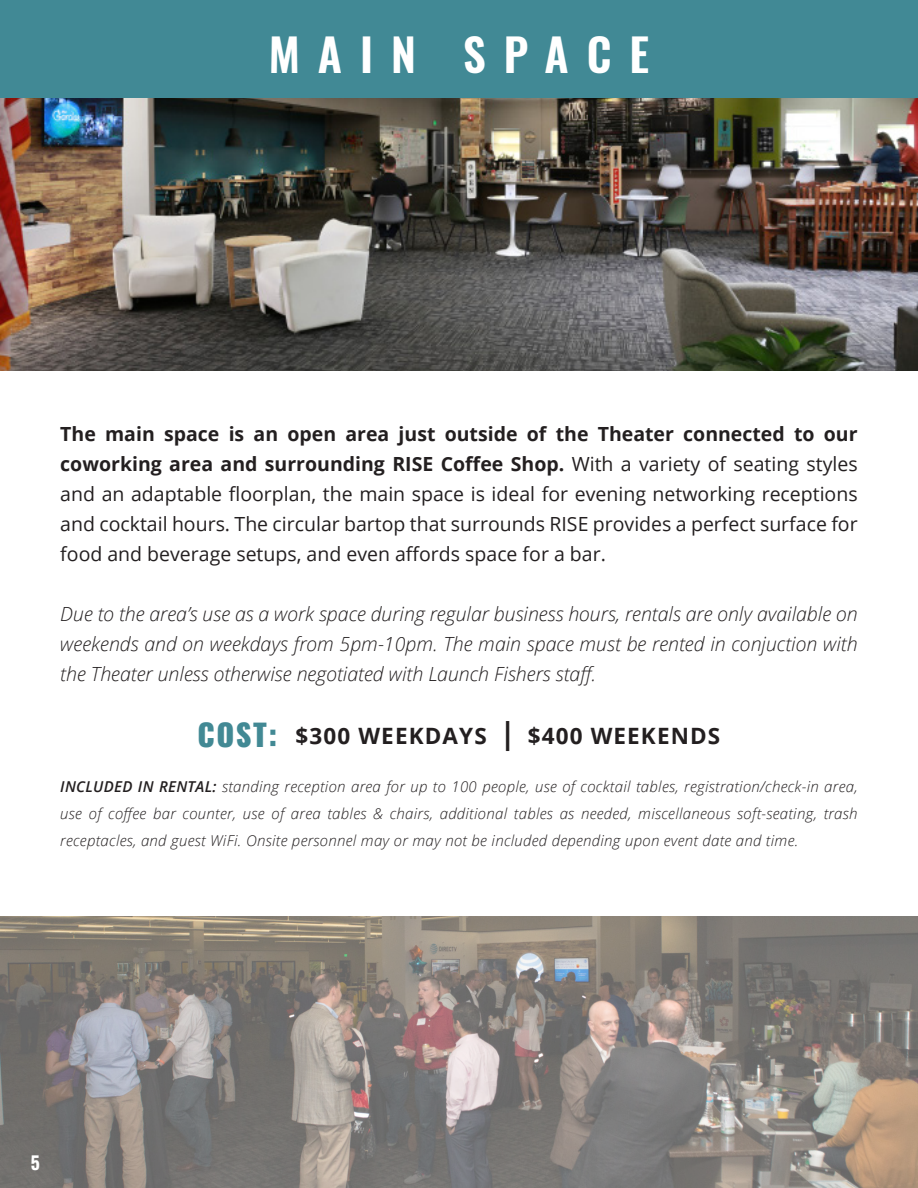
<style>
.page{position:relative;width:918px;height:1188px;background:#fff}
.page>*{position:absolute;margin:0;border:0;box-sizing:border-box;transform-origin:0 0}
.t1{font:600 45px "Oswald";letter-spacing:.4em;color:#fff}
.t2{font:700 22.5px "Open Sans";letter-spacing:.05em;color:#231f20}
.t3{font:19.5px/30px "Open Sans";color:#231f20;text-align:justify}
.t4{font:italic 300 19.5px/30px "Open Sans";color:#231f20;text-align:justify}
.t5{font:700 18px "Oswald";color:#fff}
.t6{font:italic 300 15px/27px "Open Sans";letter-spacing:.02em;color:#231f20;text-align:justify}
.s1{font-weight:700}
.s2{font-family:"Oswald";font-weight:800;font-size:30px;color:#428994}
.s3{font-size:30px}
.s4{font-weight:600}
</style>
<div class="page">
<img style="left:0;top:916px;width:918px;height:272px">
<div style="left:0;top:0;width:918px;height:99px;background:#418995"></div>
<img style="left:0;top:99px;width:918px;height:272px">
<p class="t1" style="left:269px;top:23px;width:382px">MAIN SPACE</p>
<p class="t3" style="left:60px;top:418px;width:799px"><span class="s1">The main space is an open area just outside of the Theater connected to our coworking area and surrounding RISE Coffee Shop.</span> With a variety of seating styles and an adaptable floorplan, the main space is ideal for evening networking receptions and cocktail hours. The circular bartop that surrounds RISE provides a perfect surface for food and beverage setups, and even affords space for a bar.</p>
<p class="t4" style="left:60px;top:598px;width:799px">Due to the area’s use as a work space during regular business hours, rentals are only available on weekends and on weekdays from 5pm-10pm. The main space must be rented in conjuction with the Theater unless otherwise negotiated with Launch Fishers staff.</p>
<p class="t2" style="left:198px;top:720px;width:524px"><span class="s2">COST:</span> $300 WEEKDAYS <span class="s3">|</span> $400 WEEKENDS</p>
<p class="t6" style="left:60px;top:773px;width:799px"><span class="s4">INCLUDED IN RENTAL:</span> standing reception area for up to 100 people, use of cocktail tables, registration/check-in area, use of coffee bar counter, use of area tables &amp; chairs, additional tables as needed, miscellaneous soft-seating, trash receptacles, and guest WiFi. Onsite personnel may or may not be included depending upon event date and time.</p>
<p class="t5" style="left:30px;top:1153px;width:11px">5</p>
</div>
